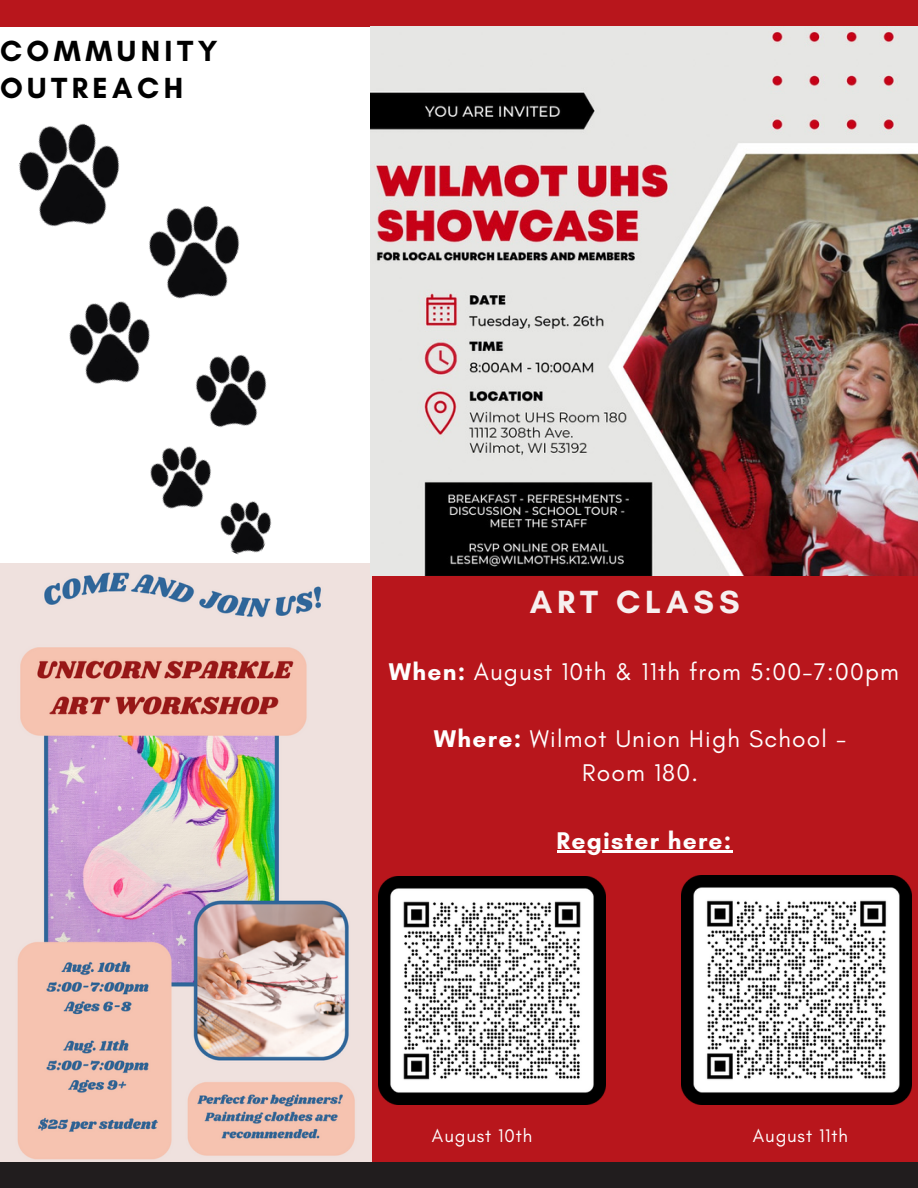
<style>
.page{position:relative;width:918px;height:1188px;background:#fff}
.page>*{position:absolute;margin:0;border:0;box-sizing:border-box;transform-origin:0 0}
.t1{font:700 32.7px "Glacial Indifference";letter-spacing:.15em;color:#f6efef}
.t2{font:700 29.7px/37.2px "Glacial Indifference";letter-spacing:.15em;color:#000}
.t3{font:24.6px "Glacial Indifference";letter-spacing:.05em;color:#fefefe}
.t4{font:700 24.6px "Glacial Indifference";letter-spacing:.05em;color:#fefefe}
.t5{font:18.6px "Glacial Indifference";letter-spacing:.05em;color:#fefefe}
.s1{font-weight:700}
</style>
<div class="page">
<div style="left:0;top:563px;width:918px;height:602px;background:#b8161c"></div>
<div style="left:0;top:0;width:918px;height:26px;background:#b8161c"></div>
<div style="left:0;top:1162px;width:918px;height:26px;background:#211d1e"></div>
<img style="left:0;top:563px;width:371px;height:599px">
<hr style="left:557px;top:851px;width:176px;height:2px;background:#fefefe">
<img style="left:379px;top:877px;width:227px;height:227px">
<img style="left:682px;top:875px;width:229px;height:230px">
<img style="left:18px;top:106px;width:353px;height:457px">
<img style="left:371px;top:26px;width:547px;height:549px">
<p class="t2" style="left:0;top:32px;width:219px">COMMUNITY<br>OUTREACH</p>
<p class="t1" style="left:530px;top:582px;width:211px">ART CLASS</p>
<p class="t3" style="left:389px;top:656px;width:512px"><span class="s1">When:</span> August 10th &amp; 11th from 5:00-7:00pm</p>
<p class="t3" style="left:434px;top:724px;width:414px"><span class="s1">Where:</span> Wilmot Union High School -</p>
<p class="t3" style="left:582px;top:758px;width:117px">Room 180.</p>
<p class="t4" style="left:557px;top:825px;width:176px">Register here:</p>
<p class="t5" style="left:432px;top:1125px;width:102px">August 10th</p>
<p class="t5" style="left:753px;top:1125px;width:97px">August 11th</p>
</div>
